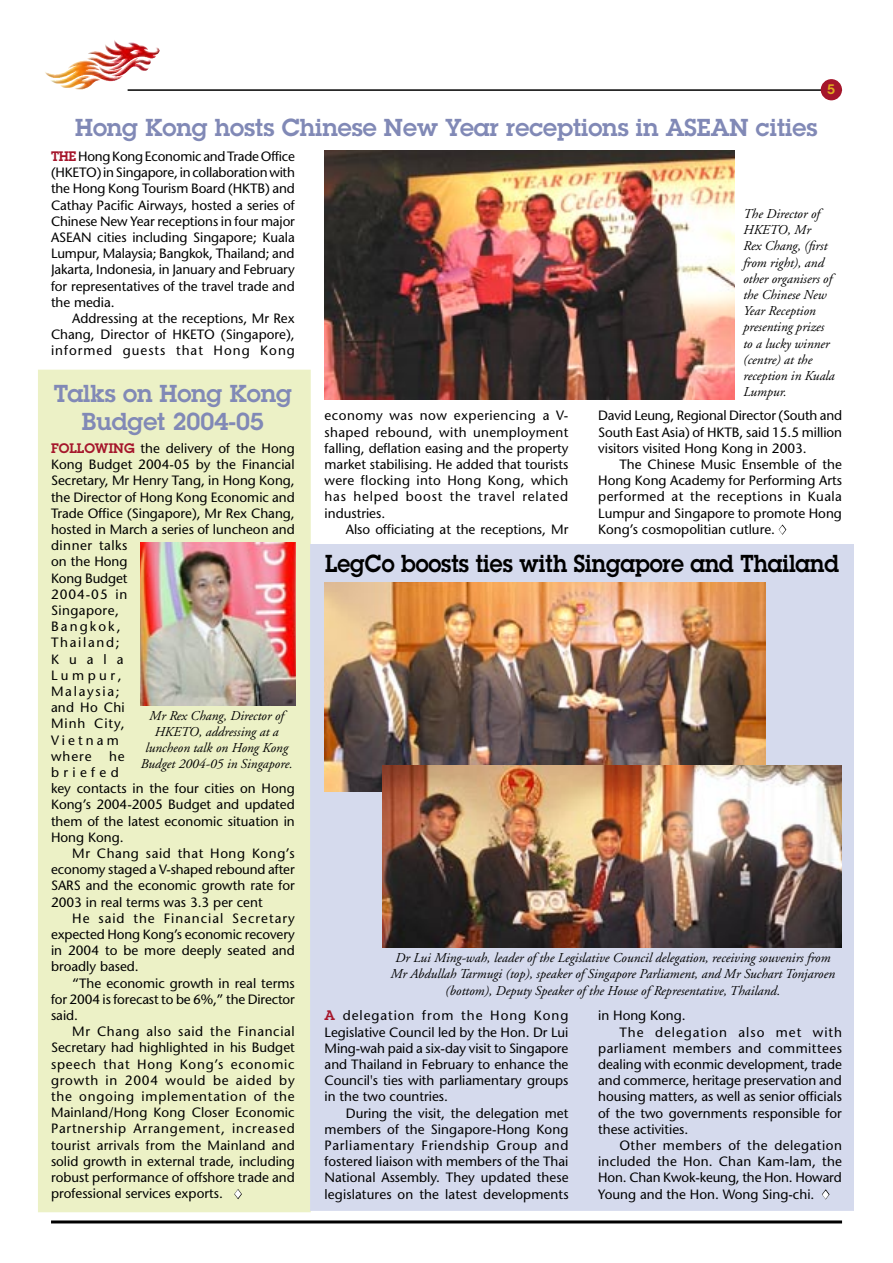
<style>
.page{position:relative;width:893px;height:1263px;background:#fff}
.page>*{position:absolute;margin:0;border:0;box-sizing:border-box;transform-origin:0 0}
.Headline{font:600 24px/28.8px "Lubalin Graph";color:#8189b6;text-align:center}
.Headline-2{font:600 24px "Lubalin Graph";color:#000;scale:.92 1}
.Body_text{font:13.5px/16.2px "Stone Sans";color:#000;text-align:justify}
.t1{font:italic 13.5px/16.2px "Adobe Garamond";color:#000;text-align:center}
.Body_text-2{font:600 13.5px "Lubalin Graph";color:#e0ad20}
.s1{font-family:"Lubalin Graph";font-weight:600;color:#a5162b}
.s2{color:#fff}
</style>
<div class="page">
<hr style="left:51px;top:1220px;width:791px;height:3px;background:#000">
<hr style="left:128px;top:89px;width:714px;height:2px;background:#000">
<img style="left:114px;top:40px;width:46px;height:17px">
<div style="left:38px;top:370px;width:272px;height:842px;background:#ecf1c6"></div>
<div style="left:821px;top:80px;width:20px;height:20px;background:#a5162b;border-radius:50%"></div>
<div style="left:821px;top:79px;width:21px;height:21px;border:2px solid #a5162b;border-radius:50%"></div>
<div style="left:311px;top:544px;width:542px;height:666px;background:#d5daed"></div>
<svg style="left:234px;top:1189px;width:8px;height:11px"></svg>
<img style="left:325px;top:583px;width:440px;height:208px">
<svg style="left:822px;top:1189px;width:8px;height:11px"></svg>
<img style="left:383px;top:765px;width:459px;height:182px">
<img style="left:140px;top:543px;width:156px;height:163px">
<img style="left:325px;top:150px;width:410px;height:250px">
<svg style="left:778px;top:524px;width:9px;height:11px"></svg>
<p class="Headline" style="left:75px;top:112px;width:744px">Hong Kong hosts Chinese New Year receptions in ASEAN cities</p>
<p class="Body_text-2" style="left:827px;top:80px;width:9px">5</p>
<p class="Body_text" style="left:51px;top:148px;width:245px"><span class="s1">THE</span> Hong Kong Economic and Trade Office (HKETO) in Singapore, in collaboration with the Hong Kong Tourism Board (HKTB) and Cathay Pacific Airways, hosted a series of Chinese New Year receptions in four major ASEAN cities including Singapore; Kuala Lumpur, Malaysia; Bangkok, Thailand; and Jakarta, Indonesia, in January and February for representatives of the travel trade and the media.</p>
<p class="Body_text" style="left:51px;top:310px;width:245px;text-indent:21px">Addressing at the receptions, Mr Rex Chang, Director of HKETO (Singapore), informed guests that Hong Kong</p>
<p class="Headline" style="left:54px;top:378px;width:240px">Talks on Hong Kong<br>Budget 2004-05</p>
<p class="Body_text" style="left:51px;top:440px;width:245px;text-align:left"><span class="s1">FOLLOWING</span> the delivery of the Hong<br>Kong Budget 2004-05 by the Financial<br>Secretary, Mr Henry Tang, in Hong Kong, the Director of Hong Kong Economic and<br>Trade Office (Singapore), Mr Rex Chang, hosted in March a series of luncheon and dinner talks<br>on the Hong<br>Kong Budget<br>2004-05 in<br>Singapore,<br>Bangkok,<br>Thailand;<br>Kuala<br>Lumpur,<br>Malaysia;<br>and Ho Chi<br>Minh City,<br>Vietnam<br>where</p>
<p class="t1" style="left:140px;top:708px;width:153px">Mr Rex Chang, Director of<br>HKETO, addressing at a luncheon talk on Hong Kong<br>Budget 2004-05 in Singapore.</p>
<p class="Body_text" style="left:51px;top:748px;width:245px;text-align:left;text-indent:58px">he<br>briefed<br>key contacts in the four cities on Hong<br>Kong’s 2004-2005 Budget and updated them of the latest economic situation in<br>Hong Kong.</p>
<p class="Body_text" style="left:51px;top:845px;width:245px;text-indent:21px">Mr Chang said that Hong Kong’s economy staged a V-shaped rebound after SARS and the economic growth rate for 2003 in real terms was 3.3 per cent</p>
<p class="Body_text" style="left:51px;top:910px;width:245px;text-indent:21px">He said the Financial Secretary expected Hong Kong’s economic recovery in 2004 to be more deeply seated and broadly based.</p>
<p class="Body_text" style="left:51px;top:975px;width:245px;text-indent:21px">“The economic growth in real terms for 2004 is forecast to be 6%,” the Director said.</p>
<p class="Body_text" style="left:51px;top:1023px;width:245px;text-indent:21px">Mr Chang also said the Financial Secretary had highlighted in his Budget speech that Hong Kong’s economic growth in 2004 would be aided by the ongoing implementation of the Mainland/Hong Kong Closer Economic Partnership Arrangement, increased tourist arrivals from the Mainland and solid growth in external trade, including robust performance of offshore trade and professional services exports. <span class="s2">◆</span></p>
<p class="Body_text" style="left:325px;top:407px;width:245px">economy was now experiencing a V&shy;shaped rebound, with unemployment falling, deflation easing and the property market stabilising. He added that tourists were flocking into Hong Kong, which has helped boost the travel related industries.</p>
<p class="Body_text" style="left:346px;top:521px;width:224px">Also officiating at the receptions, Mr</p>
<p class="t1" style="left:743px;top:206px;width:93px;text-align:left">The Director of<br>HKETO, Mr<br>Rex Chang, (first from right), and other organisers of the Chinese New<br>Year Reception presenting prizes to a lucky winner (centre) at the reception in Kuala<br>Lumpur.</p>
<p class="Body_text" style="left:598px;top:407px;width:245px">David Leung, Regional Director (South and South East Asia) of HKTB, said 15.5 million visitors visited Hong Kong in 2003.</p>
<p class="Body_text" style="left:598px;top:456px;width:245px;text-indent:21px">The Chinese Music Ensemble of the Hong Kong Academy for Performing Arts performed at the receptions in Kuala Lumpur and Singapore to promote Hong Kong’s cosmopolitian cutlure. <span class="s2">◆</span></p>
<p class="Headline-2" style="left:325px;top:547px;width:560px">LegCo boosts ties with Singapore and Thailand</p>
<p class="t1" style="left:390px;top:950px;width:446px">Dr Lui Ming-wah, leader of the Legislative Council delegation, receiving souvenirs from<br>Mr Abdullah Tarmugi (top), speaker of Singapore Parliament, and Mr Suchart Tonjaroen (bottom), Deputy Speaker of the House of Representative, Thailand.</p>
<p class="Body_text" style="left:325px;top:1007px;width:245px"><span class="s1">A</span> delegation from the Hong Kong Legislative Council led by the Hon. Dr Lui Ming-wah paid a six-day visit to Singapore and Thailand in February to enhance the Council's ties with parliamentary groups in the two countries.</p>
<p class="Body_text" style="left:325px;top:1105px;width:245px;text-indent:21px">During the visit, the delegation met members of the Singapore-Hong Kong Parliamentary Friendship Group and fostered liaison with members of the Thai National Assembly. They updated these legislatures on the latest developments</p>
<p class="Body_text" style="left:598px;top:1007px;width:89px">in Hong Kong.</p>
<p class="Body_text" style="left:598px;top:1023px;width:245px;text-indent:21px">The delegation also met with parliament members and committees dealing with econmic development, trade and commerce, heritage preservation and housing matters, as well as senior officials of the two governments responsible for these activities.</p>
<p class="Body_text" style="left:598px;top:1137px;width:245px;text-indent:21px">Other members of the delegation included the Hon. Chan Kam-lam, the Hon. Chan Kwok-keung, the Hon. Howard Young and the Hon. Wong Sing-chi. <span class="s2">◆</span></p>
</div>
